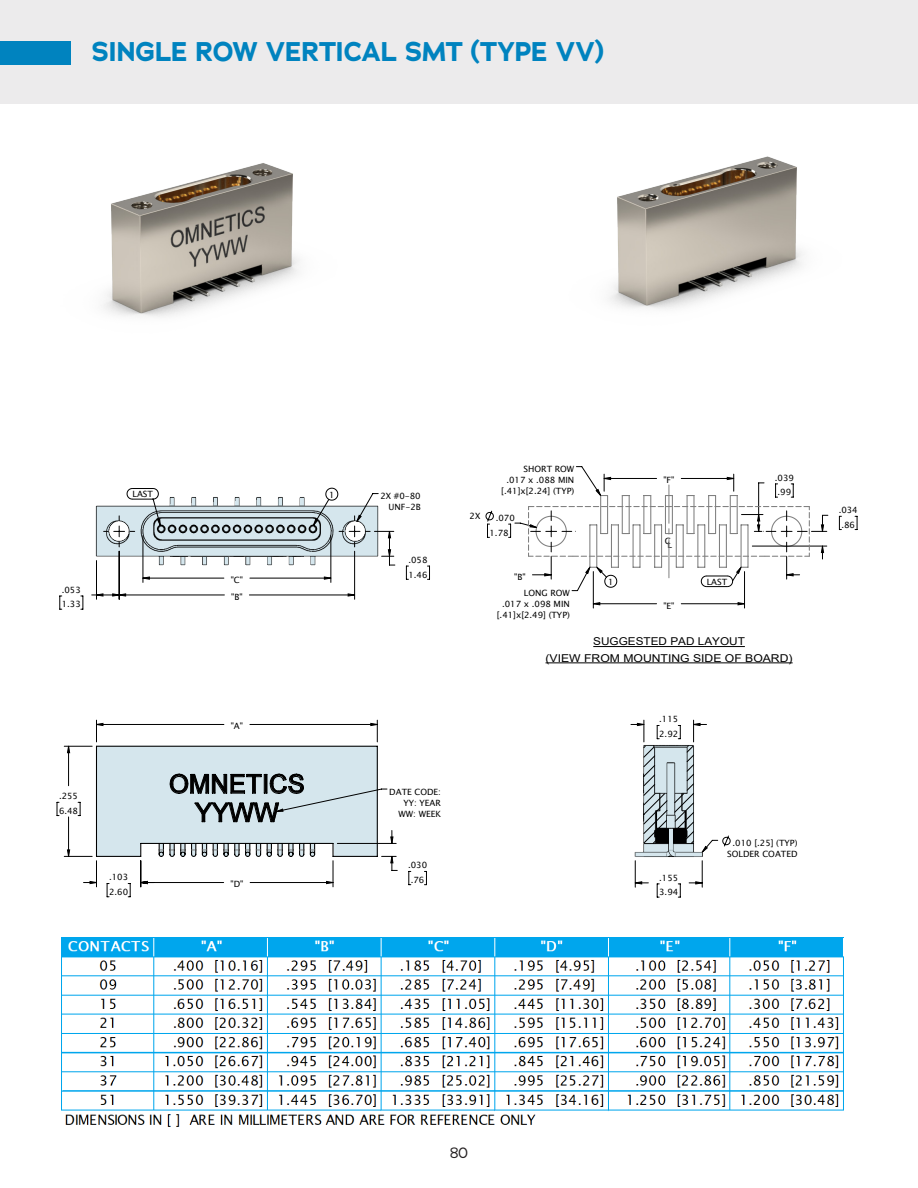
<style>
.page{position:relative;width:918px;height:1188px;background:#fff}
.page>*{position:absolute;margin:0;border:0;box-sizing:border-box;transform-origin:0 0}
.t1{font:700 27px "Adrianna";letter-spacing:-.02em;color:#0083bf}
.t2{font:15px "Adrianna";color:#231f20}
.t3{font:10.8px/16.4px "Arial";color:#000;text-align:center;scale:1.09 1}
.t4{font:8.55px/14.5px "Lucida Sans Unicode";color:#000}
</style>
<div class="page">
<div style="left:0;top:0;width:918px;height:104px;background:#ecebec"></div>
<div style="left:0;top:41px;width:70px;height:23px;background:#0083bf"></div>
<img style="left:103px;top:163px;width:197px;height:154px">
<img style="left:609px;top:156px;width:195px;height:153px">
<img style="left:95px;top:505px;width:8px;height:17px">
<img style="left:62px;top:938px;width:781px;height:189px">
<svg style="left:103px;top:488px;width:391px;height:34px"></svg>
<svg style="left:839px;top:516px;width:2px;height:14px"></svg>
<svg style="left:855px;top:516px;width:3px;height:14px"></svg>
<svg style="left:67px;top:525px;width:726px;height:359px"></svg>
<svg style="left:528px;top:466px;width:300px;height:140px"></svg>
<svg style="left:95px;top:745px;width:283px;height:113px;background:#bfcdd3"></svg>
<svg style="left:643px;top:745px;width:52px;height:100px;background:#9fabb0"></svg>
<p class="t1" style="left:92px;top:34px;width:514px">SINGLE ROW VERTICAL SMT (TYPE VV)</p>
<p class="t4" style="left:62px;top:583px;width:21px">.053<br>1.33</p>
<p class="t4" style="left:132px;top:487px;width:22px">LAST</p>
<p class="t4" style="left:329px;top:488px;width:7px">1</p>
<p class="t4" style="left:231px;top:573px;width:14px">"C"</p>
<p class="t4" style="left:231px;top:590px;width:13px">"B"</p>
<p class="t4" style="left:59px;top:789px;width:21px">.255<br>6.48</p>
<p class="t4" style="left:109px;top:870px;width:21px">.103<br>2.60</p>
<p class="t4" style="left:231px;top:719px;width:14px">"A"</p>
<p class="t4" style="left:230px;top:877px;width:14px">"D"</p>
<p class="t4" style="left:380px;top:491px;width:42px;line-height:10.9px;text-align:right">2X #0-80<br>UNF-2B</p>
<p class="t4" style="left:408px;top:553px;width:21px">.058<br>1.46</p>
<p class="t4" style="left:389px;top:786px;width:53px;line-height:10.9px;text-align:right">DATE CODE:<br>YY: YEAR<br>WW: WEEK</p>
<p class="t4" style="left:408px;top:858px;width:21px;text-align:center">.030 .76</p>
<p class="t4" style="left:501px;top:464px;width:75px;line-height:10.9px;text-align:right">SHORT ROW<br>.017 x .088 MIN [.41]x[2.24] (TYP)</p>
<p class="t4" style="left:470px;top:509px;width:12px">2X</p>
<p class="t4" style="left:490px;top:511px;width:27px;text-indent:6px">.070<br>1.78</p>
<p class="t4" style="left:514px;top:569px;width:13px">"B"</p>
<p class="t4" style="left:497px;top:588px;width:75px;line-height:10.9px;text-align:right">LONG ROW<br>.017 x .098 MIN [.41]x[2.49] (TYP)</p>
<p class="t4" style="left:663px;top:473px;width:13px">"F"</p>
<p class="t4" style="left:775px;top:470px;width:21px;text-align:center">.039 .99</p>
<p class="t4" style="left:665px;top:536px;width:9px">CL</p>
<p class="t4" style="left:608px;top:575px;width:7px">1</p>
<p class="t4" style="left:707px;top:575px;width:22px">LAST</p>
<p class="t4" style="left:663px;top:598px;width:13px">"E"</p>
<p class="t3" style="left:546px;top:633px;width:228px">SUGGESTED PAD LAYOUT<br>(VIEW FROM MOUNTING SIDE OF BOARD)</p>
<p class="t4" style="left:659px;top:712px;width:21px">.115<br>2.92</p>
<p class="t4" style="left:659px;top:870px;width:21px">.155<br>3.94</p>
<p class="t4" style="left:727px;top:837px;width:72px;line-height:10.9px;text-align:right">.010 [.25] (TYP)<br>SOLDER COATED</p>
<p class="t4" style="left:839px;top:503px;width:21px;text-align:center">.034 .86</p>
<h2 class="t2" style="left:450px;top:1143px;width:19px">80</h2>
</div>
